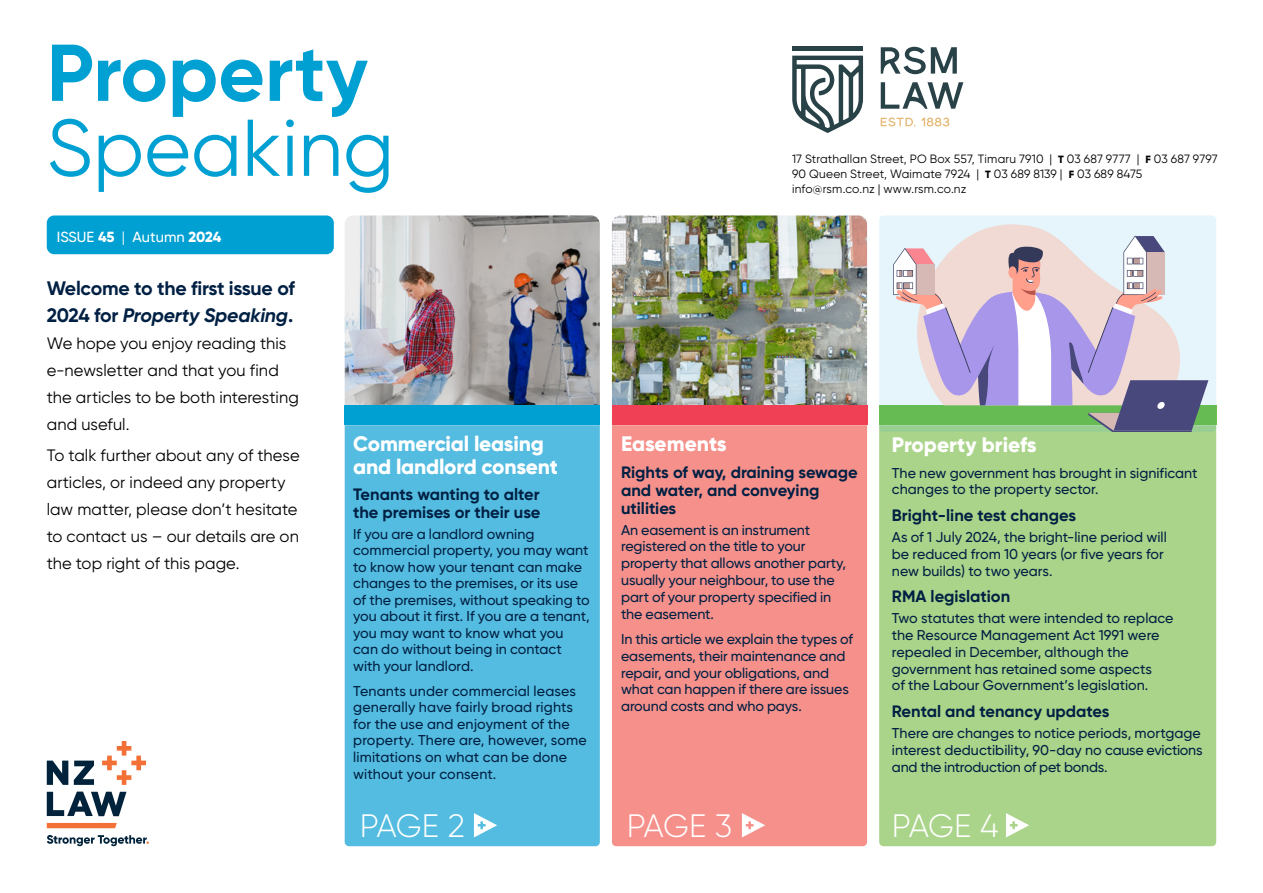
<style>
.page{position:relative;width:1263px;height:893px;background:#fff}
.page>*{position:absolute;margin:0;border:0;box-sizing:border-box;transform-origin:0 0}
.t1{font:700 80.25px "Gilroy";color:#00a0d2}
.t2{font:80.25px "Gilroy";color:#00a0d2}
.t3{font:300 32.4px "Gilroy";letter-spacing:-.025em;color:#fff}
.t4{font:800 21px/22.5px "Gilroy";letter-spacing:-.01em;color:#fff}
.t5{font:700 19.5px/27px "Gilroy";letter-spacing:-.015em;color:#002043}
.t6{font:16.5px/27px "Gilroy";letter-spacing:.005em;color:#000}
.t7{font:700 16.5px/18px "Gilroy";color:#002043}
.t8{font:500 14.7px "Gilroy";color:#fff}
.t9{font:500 14.25px/16.8px "Gilroy";letter-spacing:-.005em;color:#002043}
.t10{font:12px/15px "Gilroy";letter-spacing:.01em;color:#000}
.s1{font-weight:800;font-size:10.5px}
.s2{font-weight:800}
.s3{font-weight:400}
.s4{font-style:italic}
</style>
<div class="page">
<img style="left:612px;top:215px;width:255px;height:191px">
<img style="left:345px;top:215px;width:255px;height:191px">
<div style="left:879px;top:432px;width:337px;height:414px;background:#aad48a"></div>
<div style="left:345px;top:425px;width:255px;height:421px;background:#54bce0"></div>
<div style="left:612px;top:425px;width:255px;height:421px;background:#f5908a"></div>
<svg style="left:474px;top:813px;width:23px;height:24px"></svg>
<svg style="left:1006px;top:813px;width:23px;height:24px"></svg>
<svg style="left:742px;top:813px;width:23px;height:24px"></svg>
<div style="left:345px;top:406px;width:255px;height:19px;background:#00a0d2"></div>
<div style="left:612px;top:406px;width:255px;height:19px;background:#ef4056"></div>
<svg style="left:47px;top:792px;width:79px;height:24px"></svg>
<svg style="left:47px;top:761px;width:47px;height:24px"></svg>
<svg style="left:102px;top:741px;width:44px;height:44px"></svg>
<svg style="left:47px;top:823px;width:70px;height:5px"></svg>
<svg style="left:47px;top:835px;width:102px;height:11px"></svg>
<div style="left:47px;top:215px;width:287px;height:39px;background:#00a0d2;border-radius:7px"></div>
<svg style="left:879px;top:215px;width:337px;height:217px;background:#dff1f1"></svg>
<svg style="left:893px;top:223px;width:323px;height:209px;background:#c6c4cf"></svg>
<svg style="left:881px;top:47px;width:76px;height:27px"></svg>
<svg style="left:881px;top:82px;width:82px;height:27px"></svg>
<svg style="left:881px;top:118px;width:34px;height:8px"></svg>
<svg style="left:921px;top:118px;width:28px;height:8px"></svg>
<svg style="left:792px;top:56px;width:71px;height:77px"></svg>
<hr style="left:792px;top:47px;width:71px;height:4px;background:#294247">
<h1 class="t1" style="left:47px;top:23px;width:323px">Property</h1>
<h1 class="t2" style="left:47px;top:99px;width:349px">Speaking</h1>
<p class="t10" style="left:792px;top:152px;width:427px">17 Strathallan Street, PO Box 557, Timaru 7910 | <span class="s1">T</span> 03 687 9777 | <span class="s1">F</span> 03 687 9797<br>90 Queen Street, Waimate 7924 | <span class="s1">T</span> 03 689 8139 | <span class="s1">F</span> 03 689 8475 info@rsm.co.nz | www.rsm.co.nz</p>
<p class="t8" style="left:57px;top:228px;width:166px">ISSUE <span class="s2">45</span> <span class="s3">|</span> Autumn <span class="s2">2024</span></p>
<h3 class="t5" style="left:47px;top:274px;width:250px">Welcome to the first issue of<br>2024 for <span class="s4">Property Speaking</span>.</h3>
<p class="t6" style="left:47px;top:329px;width:254px">We hope you enjoy reading this e-newsletter and that you find the articles to be both interesting and useful.</p>
<p class="t6" style="left:47px;top:441px;width:254px">To talk further about any of these articles, or indeed any property law matter, please don’t hesitate to contact us – our details are on the top right of this page.</p>
<h3 class="t4" style="left:353px;top:432px;width:206px">Commercial leasing and landlord consent</h3>
<p class="t7" style="left:353px;top:485px;width:189px">Tenants wanting to alter the premises or their use</p>
<p class="t9" style="left:353px;top:525px;width:238px">If you are a landlord owning commercial property, you may want to know how your tenant can make changes to the premises, or its use of the premises, without speaking to you about it first. If you are a tenant, you may want to know what you can do without being in contact with your landlord.</p>
<p class="t9" style="left:353px;top:682px;width:235px">Tenants under commercial leases generally have fairly broad rights for the use and enjoyment of the property. There are, however, some limitations on what can be done without your consent.</p>
<h2 class="t3" style="left:360px;top:805px;width:107px">PAGE 2</h2>
<h2 class="t3" style="left:627px;top:805px;width:107px">PAGE 3</h2>
<h2 class="t3" style="left:892px;top:805px;width:108px">PAGE 4</h2>
<h3 class="t4" style="left:621px;top:432px;width:107px">Easements</h3>
<p class="t7" style="left:621px;top:463px;width:238px">Rights of way, draining sewage and water, and conveying utilities</p>
<p class="t9" style="left:621px;top:521px;width:226px">An easement is an instrument registered on the title to your property that allows another party, usually your neighbour, to use the part of your property specified in the easement.</p>
<p class="t9" style="left:621px;top:630px;width:233px">In this article we explain the types of easements, their maintenance and repair, and your obligations, and what can happen if there are issues around costs and who pays.</p>
<h3 class="t4" style="left:892px;top:434px;width:146px">Property briefs</h3>
<p class="t9" style="left:892px;top:464px;width:307px">The new government has brought in significant changes to the property sector.</p>
<p class="t7" style="left:892px;top:506px;width:186px">Bright-line test changes</p>
<p class="t9" style="left:892px;top:528px;width:276px">As of 1 July 2024, the bright-line period will be reduced from 10 years (or five years for new builds) to two years.</p>
<p class="t7" style="left:892px;top:587px;width:120px">RMA legislation</p>
<p class="t9" style="left:892px;top:610px;width:283px">Two statutes that were intended to replace the Resource Management Act 1991 were repealed in December, although the government has retained some aspects<br>of the Labour Government’s legislation.</p>
<p class="t7" style="left:892px;top:702px;width:219px">Rental and tenancy updates</p>
<p class="t9" style="left:892px;top:724px;width:312px;text-align:justify">There are changes to notice periods, mortgage interest deductibility, 90-day no cause evictions and the introduction of pet bonds.</p>
</div>
